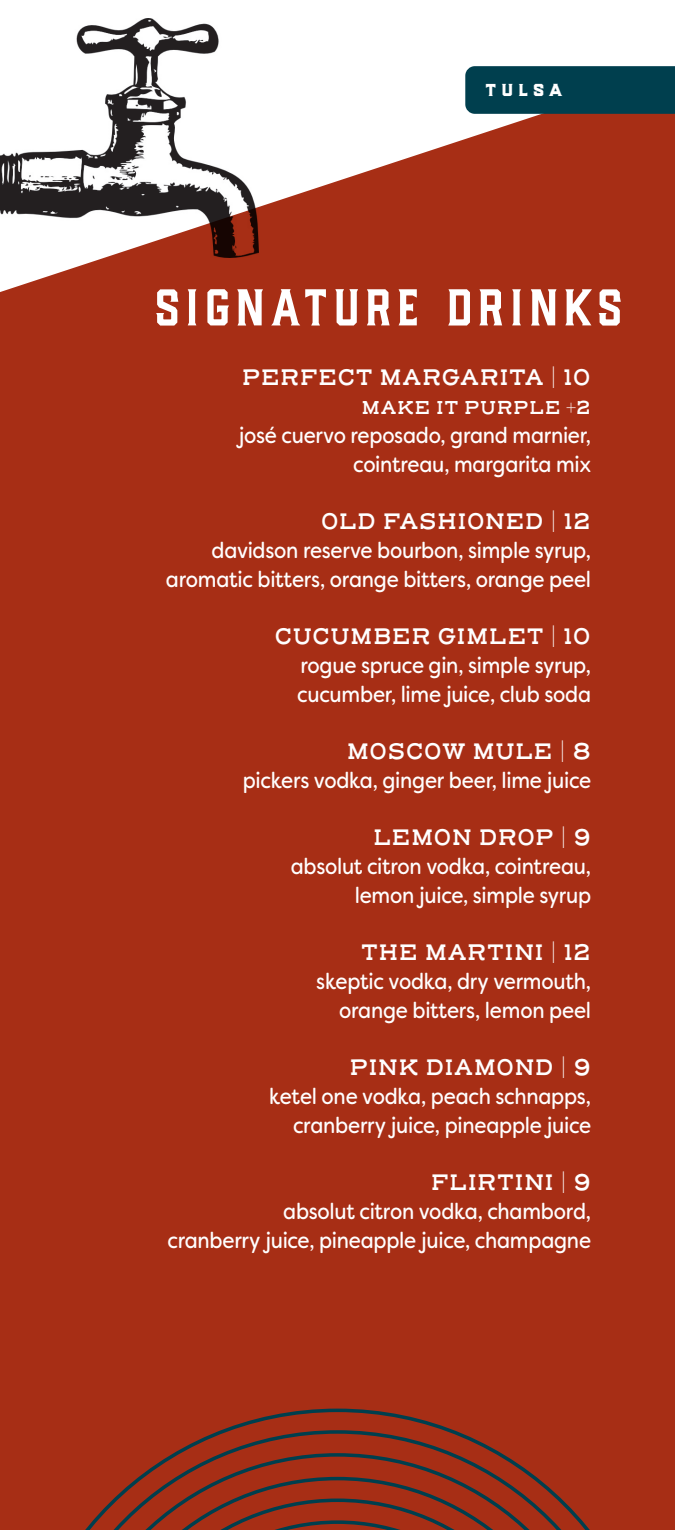
<style>
.page{position:relative;width:675px;height:1530px;background:#fff}
.page>*{position:absolute;margin:0;border:0;box-sizing:border-box;transform-origin:0 0}
.t1{font:55px "Trade Supply";letter-spacing:.1em;color:#fff}
.t2{font:25.5px "Trade Supply";letter-spacing:.19em;color:#fff}
.t3{font:22.5px/28.8px "Filson Soft";letter-spacing:-.015em;color:#fff;text-align:right;scale:.9 1}
.t4{font:600 22.5px "Henderson Slab Basic";letter-spacing:.015em;color:#fff;scale:.9 1}
.t5{font:600 18.75px "Henderson Slab Basic";letter-spacing:.03em;color:#fff;scale:.9 1}
</style>
<div class="page">
<div style="left:0;top:114px;width:675px;height:1416px;background:#a72e15"></div>
<div style="left:465px;top:66px;width:210px;height:48px;background:#003f4e"></div>
<img style="left:0;top:18px;width:258px;height:239px">
<svg style="left:14px;top:1409px;width:647px;height:121px;background:#962f1a"></svg>
<p class="t2" style="left:486px;top:74px;width:79px">tulsa</p>
<p class="t1" style="left:157px;top:277px;width:468px">SIGNATURE DRINKS</p>
<p class="t4" style="left:242px;top:363px;width:390px">PERFECT MARGARITA | 10</p>
<p class="t5" style="left:361px;top:396px;width:257px">MAKE IT PURPLE +2</p>
<p class="t3" style="left:239px;top:421px;width:393px">josé cuervo reposado, grand marnier, cointreau, margarita mix</p>
<p class="t4" style="left:321px;top:507px;width:302px">OLD FASHIONED | 12</p>
<p class="t3" style="left:166px;top:536px;width:474px">davidson reserve bourbon, simple syrup, aromatic bitters, orange bitters, orange peel</p>
<p class="t4" style="left:274px;top:622px;width:353px">CUCUMBER GIMLET | 10</p>
<p class="t3" style="left:297px;top:651px;width:328px;text-align:left">rogue spruce gin, simple syrup, cucumber, lime juice, club soda</p>
<p class="t4" style="left:347px;top:737px;width:273px">MOSCOW MULE | 8</p>
<p class="t3" style="left:243px;top:766px;width:389px">pickers vodka, ginger beer, lime juice</p>
<p class="t4" style="left:373px;top:823px;width:244px">LEMON DROP | 9</p>
<p class="t3" style="left:291px;top:852px;width:335px">absolut citron vodka, cointreau, lemon juice, simple syrup</p>
<p class="t4" style="left:361px;top:938px;width:257px">THE MARTINI | 12</p>
<p class="t3" style="left:316px;top:967px;width:307px">skeptic vodka, dry vermouth, orange bitters, lemon peel</p>
<p class="t4" style="left:349px;top:1053px;width:270px">PINK DIAMOND | 9</p>
<p class="t3" style="left:269px;top:1082px;width:359px">ketel one vodka, peach schnapps, cranberry juice, pineapple juice</p>
<p class="t4" style="left:431px;top:1168px;width:180px">FLIRTINI | 9</p>
<p class="t3" style="left:283px;top:1197px;width:344px">absolut citron vodka, chambord,</p>
<p class="t3" style="left:168px;top:1226px;width:472px">cranberry juice, pineapple juice, champagne</p>
</div>
